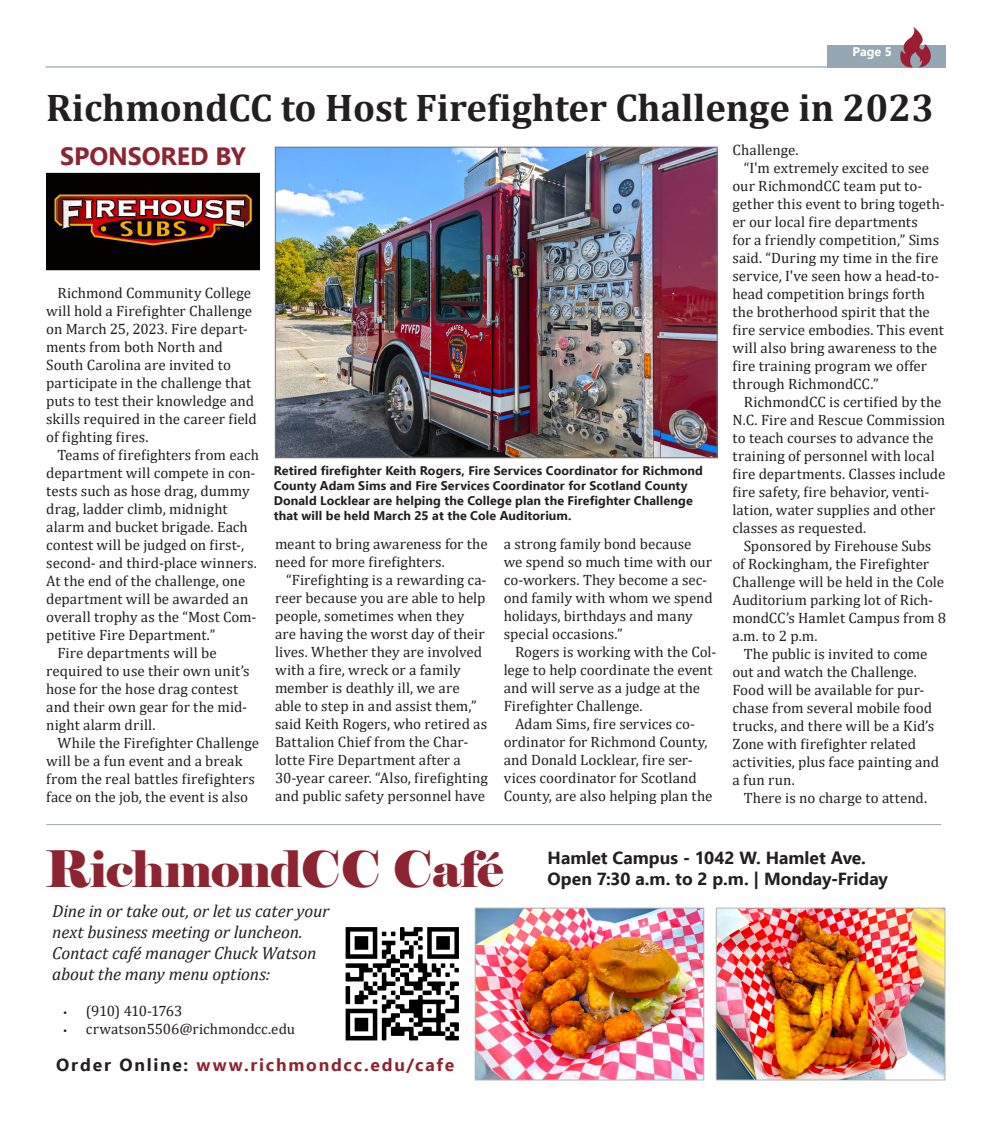
<style>
.page{position:relative;width:990px;height:1125px;background:#fff}
.page>*{position:absolute;margin:0;border:0;box-sizing:border-box;transform-origin:0 0}
.Headline_1{font:50px "Elephant";letter-spacing:-.015em;color:#8d2431}
.Headline_1-2{font:700 38.75px "Cambria";color:#231f20}
.Headline_1-3{font:700 25px "Ebrima";letter-spacing:-.005em;color:#8d2431}
.Headline_1-4{font:italic 17.5px/21px "Cambria";letter-spacing:-.01em;color:#231f20}
.t1{font:700 17.5px "Ebrima";color:#231f20}
.t2{font:700 17.5px "Ebrima";letter-spacing:.1em;color:#8d2431}
.t3{font:15px/18px "Cambria";color:#231f20}
.t4{font:15px "Cambria";letter-spacing:-.05em;color:#231f20}
.Photo_Cutline{font:700 12.5px/15px "Ebrima";letter-spacing:.01em;color:#231f20}
.t5{font:700 12.5px "Ebrima";color:#fff}
.s1{font-family:"Myriad Pro";font-size:12.5px}
.s2{color:#231f20}
</style>
<div class="page">
<div style="left:827px;top:45px;width:119px;height:23px;background:#94a7b2"></div>
<hr style="left:46px;top:66px;width:789px;height:2px;background:#94a7b2">
<img style="left:900px;top:26px;width:31px;height:42px">
<img style="left:277px;top:149px;width:439px;height:307px">
<div style="left:275px;top:147px;width:443px;height:311px;border:1px solid #79716f"></div>
<img style="left:46px;top:172px;width:214px;height:99px">
<hr style="left:46px;top:824px;width:895px;height:1px;background:#95a8b2">
<img style="left:718px;top:910px;width:225px;height:168px">
<div style="left:716px;top:908px;width:229px;height:172px;border:1px solid #b2b3b7"></div>
<img style="left:345px;top:927px;width:114px;height:114px">
<img style="left:477px;top:910px;width:225px;height:168px">
<div style="left:475px;top:908px;width:229px;height:172px;border:1px solid #b2b3b7"></div>
<p class="t5" style="left:852px;top:42px;width:41px">Page 5</p>
<p class="Headline_1-2" style="left:46px;top:80px;width:890px">RichmondCC to Host Firefighter Challenge in 2023</p>
<p class="Headline_1-3" style="left:60px;top:136px;width:188px">SPONSORED BY</p>
<p class="t3" style="left:732px;top:141px;width:68px">Challenge.</p>
<p class="t3" style="left:732px;top:159px;width:214px;text-indent:11px">“I'm extremely excited to see our RichmondCC team put to&shy;gether this event to bring togeth&shy;er our local fire departments<br>for a friendly competition,” Sims said. “During my time in the fire service, I've seen how a head-to&shy;head competition brings forth the brotherhood spirit that the fire service embodies. This event will also bring awareness to the fire training program we offer through RichmondCC.”</p>
<p class="t3" style="left:732px;top:393px;width:214px;text-indent:11px">RichmondCC is certified by the<br>N.C. Fire and Rescue Commission to teach courses to advance the training of personnel with local fire departments. Classes include fire safety, fire behavior, venti&shy;lation, water supplies and other classes as requested.</p>
<p class="t3" style="left:732px;top:537px;width:215px;text-indent:11px">Sponsored by Firehouse Subs of Rockingham, the Firefighter<br>Challenge will be held in the Cole<br>Auditorium parking lot of Rich&shy;mondCC’s Hamlet Campus from 8 a.m. to 2 p.m.</p>
<p class="t3" style="left:732px;top:645px;width:208px;text-indent:11px">The public is invited to come out and watch the Challenge.<br>Food will be available for pur&shy;chase from several mobile food trucks, and there will be a Kid’s<br>Zone with firefighter related activities, plus face painting and a fun run.</p>
<p class="t3" style="left:744px;top:789px;width:185px">There is no charge to attend.</p>
<p class="t3" style="left:46px;top:284px;width:212px;text-indent:11px">Richmond Community College will hold a Firefighter Challenge on March 25, 2023. Fire depart&shy;ments from both North and<br>South Carolina are invited to participate in the challenge that puts to test their knowledge and skills required in the career field of fighting fires.</p>
<p class="t3" style="left:46px;top:446px;width:214px;text-indent:11px">Teams of firefighters from each department will compete in con&shy;tests such as hose drag, dummy drag, ladder climb, midnight alarm and bucket brigade. Each contest will be judged on first-, second- and third-place winners.<br>At the end of the challenge, one department will be awarded an overall trophy as the “Most Com&shy;petitive Fire Department.”</p>
<p class="t3" style="left:46px;top:644px;width:205px;text-indent:11px">Fire departments will be required to use their own unit’s hose for the hose drag contest and their own gear for the mid&shy;night alarm drill.</p>
<p class="t3" style="left:46px;top:734px;width:214px;text-indent:11px">While the Firefighter Challenge will be a fun event and a break from the real battles firefighters face on the job, the event is also</p>
<p class="Photo_Cutline" style="left:274px;top:462px;width:431px">Retired firefighter Keith Rogers, Fire Services Coordinator for Richmond County Adam Sims and Fire Services Coordinator for Scotland County Donald Locklear are helping the College plan the Firefighter Challenge that will be held March 25 at the Cole Auditorium.</p>
<p class="t3" style="left:275px;top:535px;width:214px">meant to bring awareness for the need for more firefighters.</p>
<p class="t3" style="left:275px;top:571px;width:214px;text-indent:11px">“Firefighting is a rewarding ca&shy;reer because you are able to help people, sometimes when they are having the worst day of their lives. Whether they are involved with a fire, wreck or a family member is deathly ill, we are able to step in and assist them,” said Keith Rogers, who retired as<br>Battalion Chief from the Char&shy;lotte Fire Department after a<br>30-year career. “Also, firefighting and public safety personnel have</p>
<p class="t3" style="left:504px;top:535px;width:210px">a strong family bond because we spend so much time with our co-workers. They become a sec&shy;ond family with whom we spend holidays, birthdays and many special occasions.”</p>
<p class="t3" style="left:504px;top:643px;width:214px;text-indent:11px">Rogers is working with the Col&shy;lege to help coordinate the event and will serve as a judge at the<br>Firefighter Challenge.</p>
<p class="t3" style="left:504px;top:715px;width:210px;text-indent:11px">Adam Sims, fire services co&shy;ordinator for Richmond County, and Donald Locklear, fire ser&shy;vices coordinator for Scotland<br>County, are also helping plan the</p>
<p class="Headline_1" style="left:45px;top:838px;width:460px">RichmondCC Café</p>
<p class="Headline_1-4" style="left:52px;top:900px;width:279px">Dine in or take out, or let us cater your next business meeting or luncheon.</p>
<p class="Headline_1-4" style="left:52px;top:942px;width:266px">Contact café manager Chuck Watson about the many menu options:</p>
<p class="t4" style="left:63px;top:1002px;width:121px"><span class="s1">•</span> (910) 410-1763</p>
<p class="t3" style="left:63px;top:1020px;width:233px"><span class="s1">•</span> crwatson5506@richmondcc.edu</p>
<p class="t2" style="left:56px;top:1051px;width:400px"><span class="s2">Order Online:</span> www.richmondcc.edu/cafe</p>
<p class="t1" style="left:548px;top:844px;width:320px">Hamlet Campus - 1042 W. Hamlet Ave.</p>
<p class="t1" style="left:548px;top:865px;width:342px">Open 7:30 a.m. to 2 p.m. | Monday-Friday</p>
</div>
